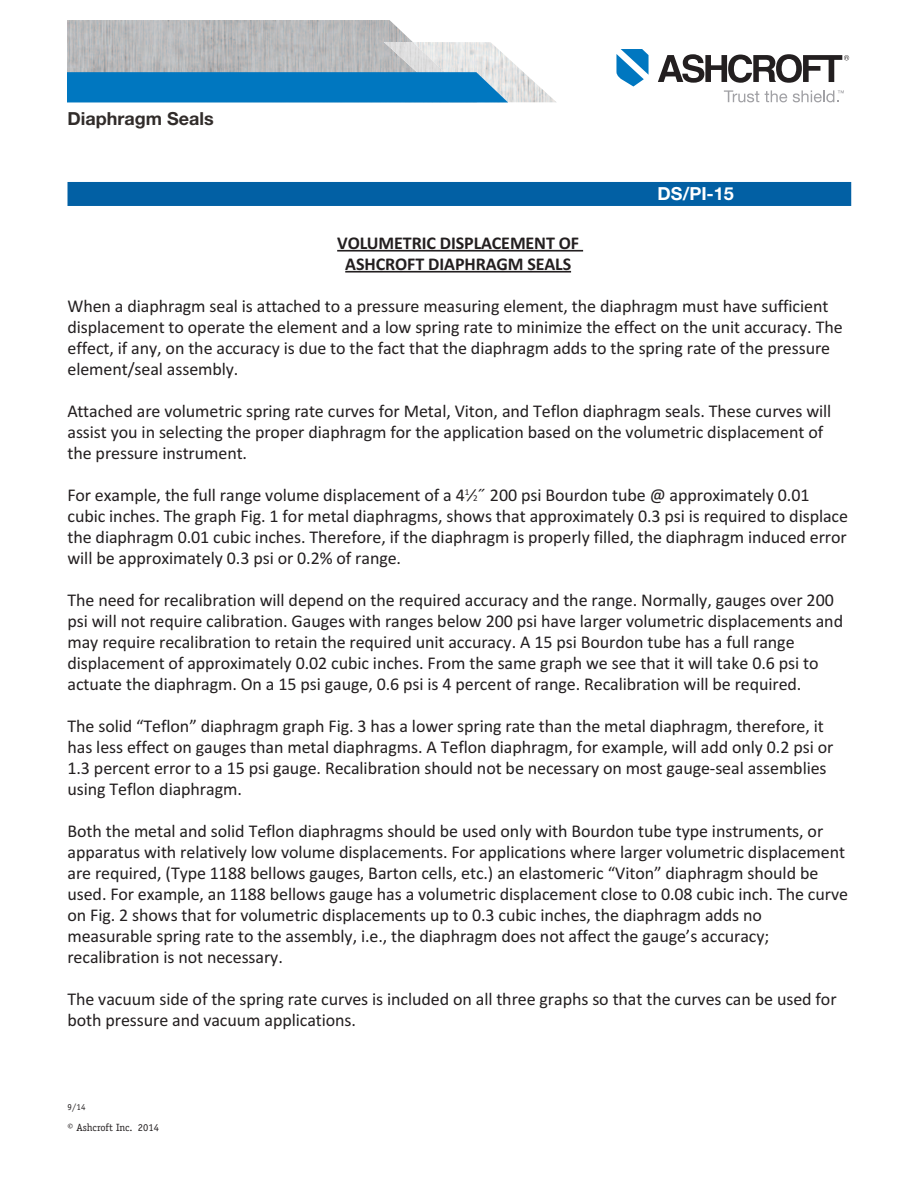
<style>
.page{position:relative;width:918px;height:1188px;background:#fff}
.page>*{position:absolute;margin:0;border:0;box-sizing:border-box;transform-origin:0 0}
.t1{font:18px/21px "Calibri";letter-spacing:-.005em;color:#231f20}
.t2{font:700 18px/21px "Calibri";letter-spacing:-.005em;color:#231f20;text-align:center}
.t3{font:700 18px "Helvetica Neue";color:#312c2a}
.t4{font:700 18px "Helvetica Neue";color:#fff}
.t5{font:10.5px "Officina Serif";color:#231f20}
.t6{font:9px "Officina Serif";color:#231f20}
.s1{font-size:9px}
</style>
<div class="page">
<hr style="left:337px;top:250px;width:246px;height:2px;background:#231f20">
<hr style="left:345px;top:271px;width:226px;height:2px;background:#231f20">
<div style="left:68px;top:182px;width:783px;height:24px;background:#0260a4"></div>
<hr style="left:68px;top:102px;width:382px;height:1px;background:#ceced0">
<img style="left:68px;top:21px;width:345px;height:21px">
<svg style="left:724px;top:90px;width:35px;height:12px"></svg>
<svg style="left:765px;top:90px;width:22px;height:12px"></svg>
<svg style="left:616px;top:49px;width:33px;height:38px"></svg>
<svg style="left:658px;top:54px;width:191px;height:29px"></svg>
<svg style="left:793px;top:90px;width:51px;height:12px"></svg>
<svg style="left:68px;top:42px;width:488px;height:60px;background:#73a7c7"></svg>
<p class="t3" style="left:68px;top:112px;width:148px">Diaphragm Seals</p>
<p class="t4" style="left:658px;top:187px;width:78px">DS/PI-15</p>
<p class="t2" style="left:337px;top:232px;width:244px">VOLUMETRIC DISPLACEMENT OF<br>ASHCROFT DIAPHRAGM SEALS</p>
<p class="t1" style="left:67px;top:295px;width:777px">When a diaphragm seal is attached to a pressure measuring element, the diaphragm must have sufficient displacement to operate the element and a low spring rate to minimize the effect on the unit accuracy. The effect, if any, on the accuracy is due to the fact that the diaphragm adds to the spring rate of the pressure element/seal assembly.</p>
<p class="t1" style="left:67px;top:400px;width:765px">Attached are volumetric spring rate curves for Metal, Viton, and Teflon diaphragm seals. These curves will assist you in selecting the proper diaphragm for the application based on the volumetric displacement of the pressure instrument.</p>
<p class="t1" style="left:67px;top:484px;width:782px">For example, the full range volume displacement of a 4<sup>1</sup>⁄<span class="s1">2</span>˝ 200 psi Bourdon tube @ approximately 0.01 cubic inches. The graph Fig. 1 for metal diaphragms, shows that approximately 0.3 psi is required to displace the diaphragm 0.01 cubic inches. Therefore, if the diaphragm is properly filled, the diaphragm induced error will be approximately 0.3 psi or 0.2% of range.</p>
<p class="t1" style="left:67px;top:589px;width:777px">The need for recalibration will depend on the required accuracy and the range. Normally, gauges over 200 psi will not require calibration. Gauges with ranges below 200 psi have larger volumetric displacements and may require recalibration to retain the required unit accuracy. A 15 psi Bourdon tube has a full range displacement of approximately 0.02 cubic inches. From the same graph we see that it will take 0.6 psi to actuate the diaphragm. On a 15 psi gauge, 0.6 psi is 4 percent of range. Recalibration will be required.</p>
<p class="t1" style="left:67px;top:715px;width:767px">The solid “Teflon” diaphragm graph Fig. 3 has a lower spring rate than the metal diaphragm, therefore, it has less effect on gauges than metal diaphragms. A Teflon diaphragm, for example, will add only 0.2 psi or 1.3 percent error to a 15 psi gauge. Recalibration should not be necessary on most gauge-seal assemblies using Teflon diaphragm.</p>
<p class="t1" style="left:67px;top:820px;width:782px">Both the metal and solid Teflon diaphragms should be used only with Bourdon tube type instruments, or apparatus with relatively low volume displacements. For applications where larger volumetric displacement are required, (Type 1188 bellows gauges, Barton cells, etc.) an elastomeric “Viton” diaphragm should be used. For example, an 1188 bellows gauge has a volumetric displacement close to 0.08 cubic inch. The curve on Fig. 2 shows that for volumetric displacements up to 0.3 cubic inches, the diaphragm adds no measurable spring rate to the assembly, i.e., the diaphragm does not affect the gauge’s accuracy; recalibration is not necessary.</p>
<p class="t1" style="left:67px;top:988px;width:771px">The vacuum side of the spring rate curves is included on all three graphs so that the curves can be used for both pressure and vacuum applications.</p>
<p class="t6" style="left:68px;top:1102px;width:19px">9/14</p>
<p class="t5" style="left:68px;top:1122px;width:93px">© Ashcroft Inc. 2014</p>
</div>
